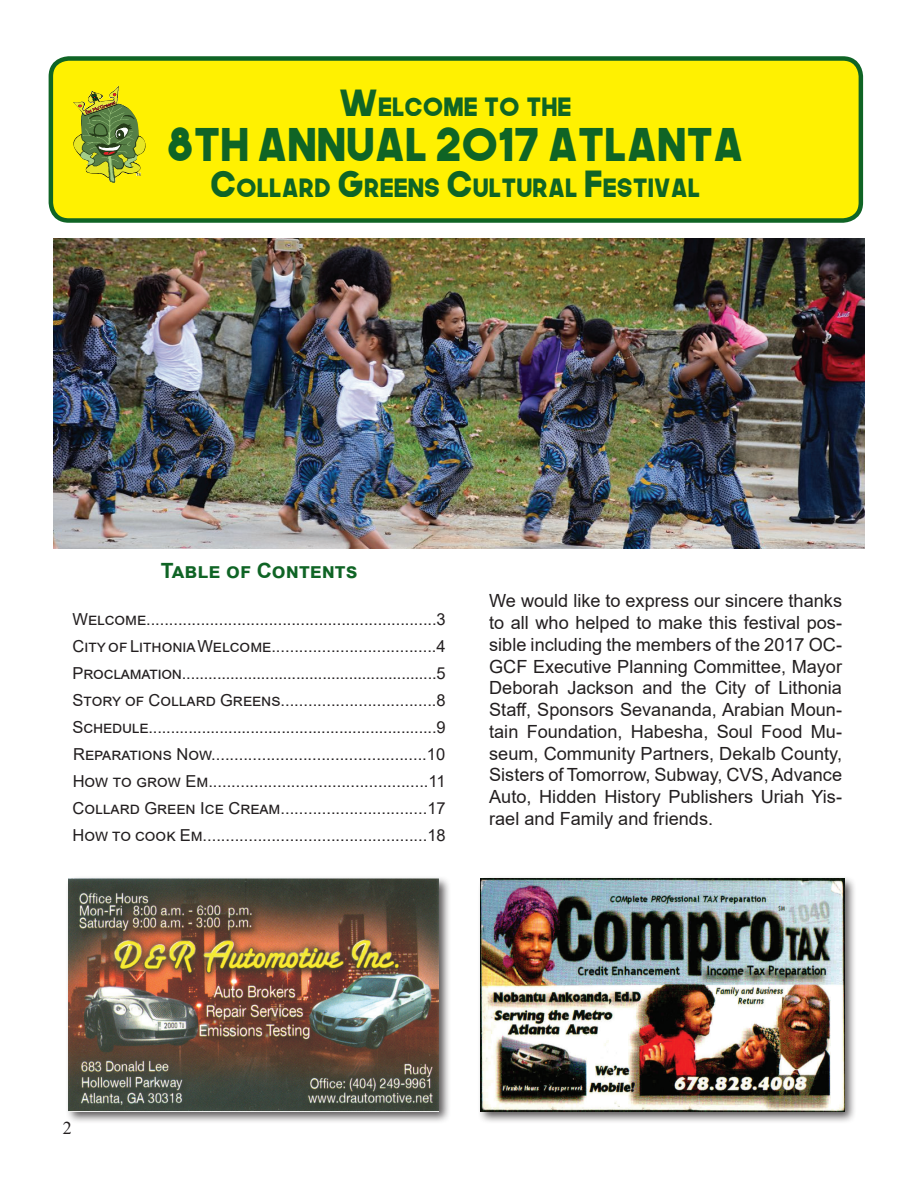
<style>
.page{position:relative;width:918px;height:1188px;background:#fff}
.page>*{position:absolute;margin:0;border:0;box-sizing:border-box;transform-origin:0 0}
.t1{font:45px "The Next Font";color:#0f6425}
.t2{font:25.2px "The Next Font";color:#0f6425}
.t3{font:700 21px "Arial";color:#0f6425}
.t4{font:18.15px/21.8px "Arial";color:#231f20;text-align:justify}
.t5{font:18px "Times New Roman";color:#231f20}
.t6{font:16.5px/27px "Arial";color:#231f20;text-align:justify}
.s1{font-size:36px}
</style>
<div class="page">
<div style="left:51px;top:58px;width:810px;height:162px;background:#fff101;border-radius:18px"></div>
<div style="left:49px;top:56px;width:814px;height:167px;border:4px solid #0f6425;border-radius:18px"></div>
<img style="left:73px;top:86px;width:73px;height:97px">
<div style="left:477px;top:875px;width:380px;height:249px;background:#231f20;opacity:.75"></div>
<img style="left:481px;top:879px;width:363px;height:232px">
<div style="left:65px;top:875px;width:386px;height:249px;background:#231f20;opacity:.75"></div>
<img style="left:69px;top:879px;width:369px;height:232px">
<img style="left:54px;top:238px;width:810px;height:311px">
<h2 class="t2" style="left:339px;top:89px;width:234px"><span class="s1">W</span>ELCOME TO THE</h2>
<h1 class="t1" style="left:167px;top:114px;width:578px">8TH ANNUAL 2017 ATLANTA</h1>
<h2 class="t2" style="left:210px;top:170px;width:492px"><span class="s1">C</span>OLLARD <span class="s1">G</span>REENS <span class="s1">C</span>ULTURAL <span class="s1">F</span>ESTIVAL</h2>
<p class="t3" style="left:161px;top:556px;width:198px">Table of Contents</p>
<p class="t6" style="left:73px;top:605px;width:375px">Welcome................................................................3<br>City of Lithonia Welcome....................................4<br>Proclamation..........................................................5<br>Story of Collard Greens..................................8<br>Schedule.................................................................9<br>Reparations Now...............................................10<br>How to grow Em................................................11<br>Collard Green Ice Cream................................17<br>How to cook Em.................................................18</p>
<p class="t4" style="left:489px;top:590px;width:354px">We would like to express our sincere thanks to all who helped to make this festival pos&shy;sible including the members of the 2017 OC-GCF Executive Planning Committee, Mayor Deborah Jackson and the City of Lithonia Staff, Sponsors Sevananda, Arabian Moun&shy;tain Foundation, Habesha, Soul Food Mu&shy;seum, Community Partners, Dekalb County, Sisters of Tomorrow, Subway, CVS, Advance Auto, Hidden History Publishers Uriah Yis&shy;rael and Family and friends.</p>
<p class="t5" style="left:63px;top:1116px;width:10px">2</p>
</div>
